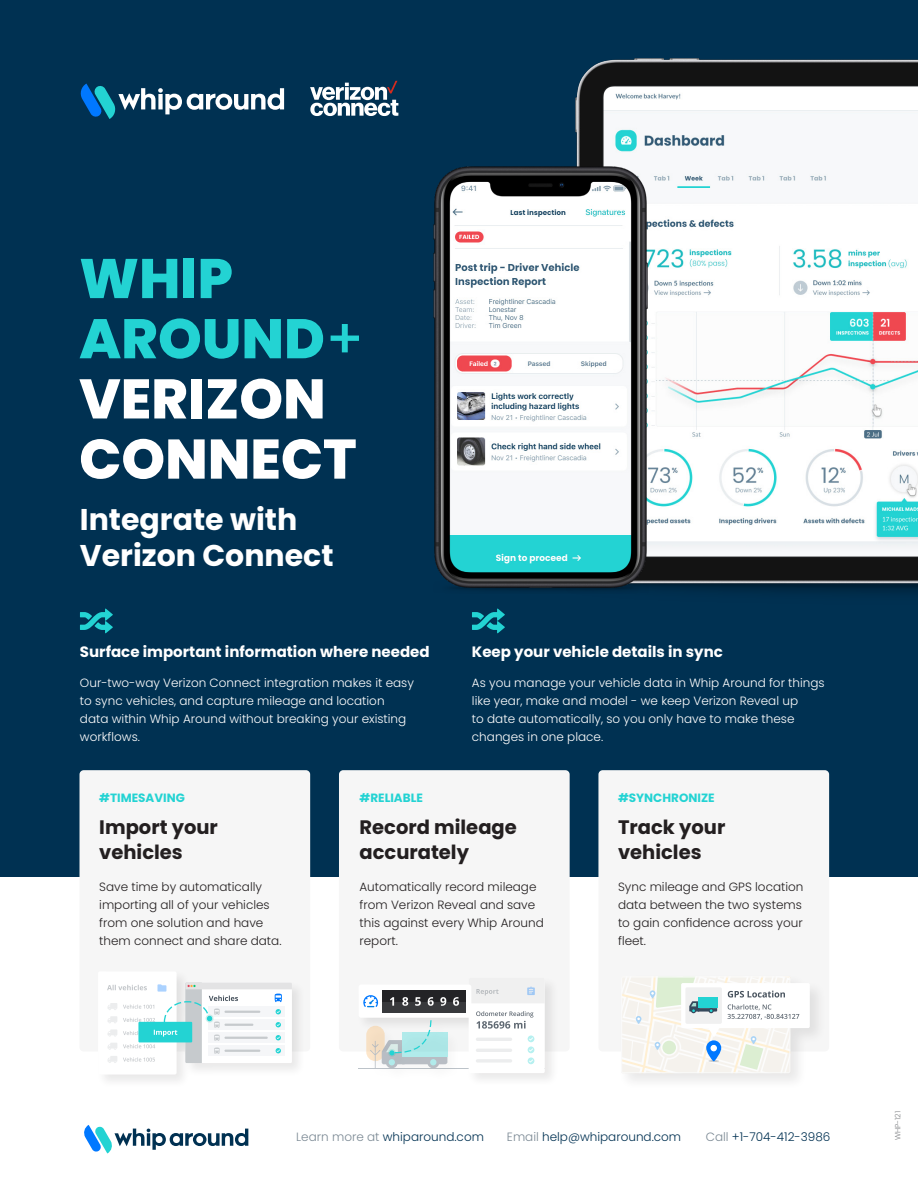
<style>
.page{position:relative;width:918px;height:1188px;background:#fff}
.page>*{position:absolute;margin:0;border:0;box-sizing:border-box;transform-origin:0 0}
.t1{font:800 55.65px "Poppins";color:#fff}
.t2{font:800 55.65px "Poppins";color:#23d3d3}
.t3{font:700 30px/36px "Poppins";color:#fff}
.t4{font:700 19.5px/25.5px "Poppins";color:#231f20}
.t5{font:700 15px "Poppins";color:#fff}
.t6{font:300 12px/18px "Poppins";color:#fff}
.t7{font:300 12px/18px "Poppins";color:#231f20}
.t8{font:300 12px "Poppins";color:#003152}
.t9{font:700 12px "Poppins";color:#23d3d3}
.t10{font:300 7.5px "Poppins";color:#808285}
.s1{font-weight:500}
.s2{color:#7b8994}
</style>
<div class="page">
<div style="left:0;top:0;width:918px;height:877px;background:#003152"></div>
<svg style="left:84px;top:1125px;width:164px;height:29px"></svg>
<div style="left:80px;top:770px;width:230px;height:281px;background:#f6f6f6;border-radius:4px"></div>
<div style="left:339px;top:770px;width:231px;height:281px;background:#f6f6f6;border-radius:4px"></div>
<div style="left:598px;top:770px;width:231px;height:281px;background:#f6f6f6;border-radius:4px"></div>
<div style="left:96px;top:970px;width:210px;height:119px;background:#f6f6f6"></div>
<div style="left:98px;top:971px;width:79px;height:103px;background:#fff;border-radius:2px"></div>
<svg style="left:107px;top:983px;width:185px;height:80px"></svg>
<div style="left:357px;top:976px;width:202px;height:111px;background:#231f20;opacity:.1"></div>
<hr style="left:359px;top:1068px;width:186px;height:1px;background:#36495c">
<div style="left:366px;top:1026px;width:19px;height:35px;background:#f7e1c5;border-radius:9px"></div>
<div style="left:469px;top:978px;width:76px;height:95px;background:#fff;border-radius:2px"></div>
<hr style="left:476px;top:1038px;width:36px;height:3px;background:#c6cacd;border-radius:2px">
<hr style="left:476px;top:1049px;width:36px;height:3px;background:#c6cacd;border-radius:2px">
<svg style="left:528px;top:1035px;width:6px;height:7px"></svg>
<svg style="left:528px;top:1046px;width:6px;height:7px"></svg>
<svg style="left:529px;top:1048px;width:4px;height:3px"></svg>
<hr style="left:476px;top:1059px;width:36px;height:4px;background:#eeeff0;border-radius:2px">
<svg style="left:528px;top:1057px;width:6px;height:7px"></svg>
<svg style="left:529px;top:1059px;width:4px;height:3px"></svg>
<svg style="left:469px;top:978px;width:76px;height:25px"></svg>
<svg style="left:476px;top:1011px;width:57px;height:18px"></svg>
<svg style="left:370px;top:1018px;width:77px;height:50px"></svg>
<div style="left:359px;top:985px;width:112px;height:33px;background:#fff;border-radius:3px"></div>
<div style="left:383px;top:990px;width:83px;height:22px;background:#38393c"></div>
<div style="left:383px;top:990px;width:83px;height:11px;background:#232326"></div>
<svg style="left:390px;top:997px;width:69px;height:9px"></svg>
<svg style="left:363px;top:995px;width:16px;height:12px"></svg>
<div style="left:618px;top:973px;width:208px;height:117px;background:#231f20;opacity:.1"></div>
<svg style="left:619px;top:973px;width:191px;height:117px"></svg>
<div style="left:698px;top:998px;width:19px;height:10px;background:#23d3d3"></div>
<svg style="left:472px;top:609px;width:33px;height:24px"></svg>
<svg style="left:80px;top:609px;width:33px;height:24px"></svg>
<svg style="left:310px;top:81px;width:88px;height:35px"></svg>
<svg style="left:80px;top:84px;width:204px;height:35px"></svg>
<img style="left:575px;top:58px;width:343px;height:535px">
<img style="left:433px;top:161px;width:219px;height:432px">
<p class="t2" style="left:79px;top:246px;width:155px">WHIP</p>
<p class="t2" style="left:79px;top:307px;width:287px">AROUND<span class="s1">+</span></p>
<p class="t1" style="left:79px;top:367px;width:248px">VERIZON</p>
<p class="t1" style="left:79px;top:427px;width:279px">CONNECT</p>
<p class="t3" style="left:80px;top:502px;width:255px">Integrate with<br>Verizon Connect</p>
<p class="t5" style="left:80px;top:643px;width:351px">Surface important information where needed</p>
<p class="t6" style="left:80px;top:674px;width:335px">Our-two-way Verizon Connect integration makes it easy to sync vehicles, and capture mileage and location data within Whip Around without breaking your existing workflows.</p>
<p class="t5" style="left:472px;top:643px;width:252px">Keep your vehicle details in sync</p>
<p class="t6" style="left:472px;top:674px;width:354px">As you manage your vehicle data in Whip Around for things like year, make and model - we keep Verizon Reveal up<br>to date automatically, so you only have to make these changes in one place.</p>
<p class="t9" style="left:99px;top:791px;width:87px">#TIMESAVING</p>
<p class="t9" style="left:360px;top:791px;width:65px">#RELIABLE</p>
<p class="t9" style="left:618px;top:791px;width:98px">#SYNCHRONIZE</p>
<p class="t4" style="left:99px;top:814px;width:120px">Import your vehicles</p>
<p class="t4" style="left:360px;top:814px;width:159px">Record mileage accurately</p>
<p class="t4" style="left:618px;top:814px;width:109px">Track your vehicles</p>
<p class="t7" style="left:99px;top:878px;width:184px">Save time by automatically importing all of your vehicles from one solution and have them connect and share data.</p>
<p class="t7" style="left:360px;top:878px;width:186px">Automatically record mileage from Verizon Reveal and save this against every Whip Around report.</p>
<p class="t7" style="left:618px;top:878px;width:187px">Sync mileage and GPS location data between the two systems to gain confidence across your fleet.</p>
<p class="t8" style="left:296px;top:1130px;width:189px"><span class="s2">Learn more at</span> whiparound.com</p>
<p class="t8" style="left:507px;top:1130px;width:176px"><span class="s2">Email</span> help@whiparound.com</p>
<p class="t8" style="left:706px;top:1130px;width:126px"><span class="s2">Call</span> +1-704-412-3986</p>
<p class="t10" style="left:894px;top:1140px;width:31px;rotate:-90deg">WHP-121</p>
</div>
